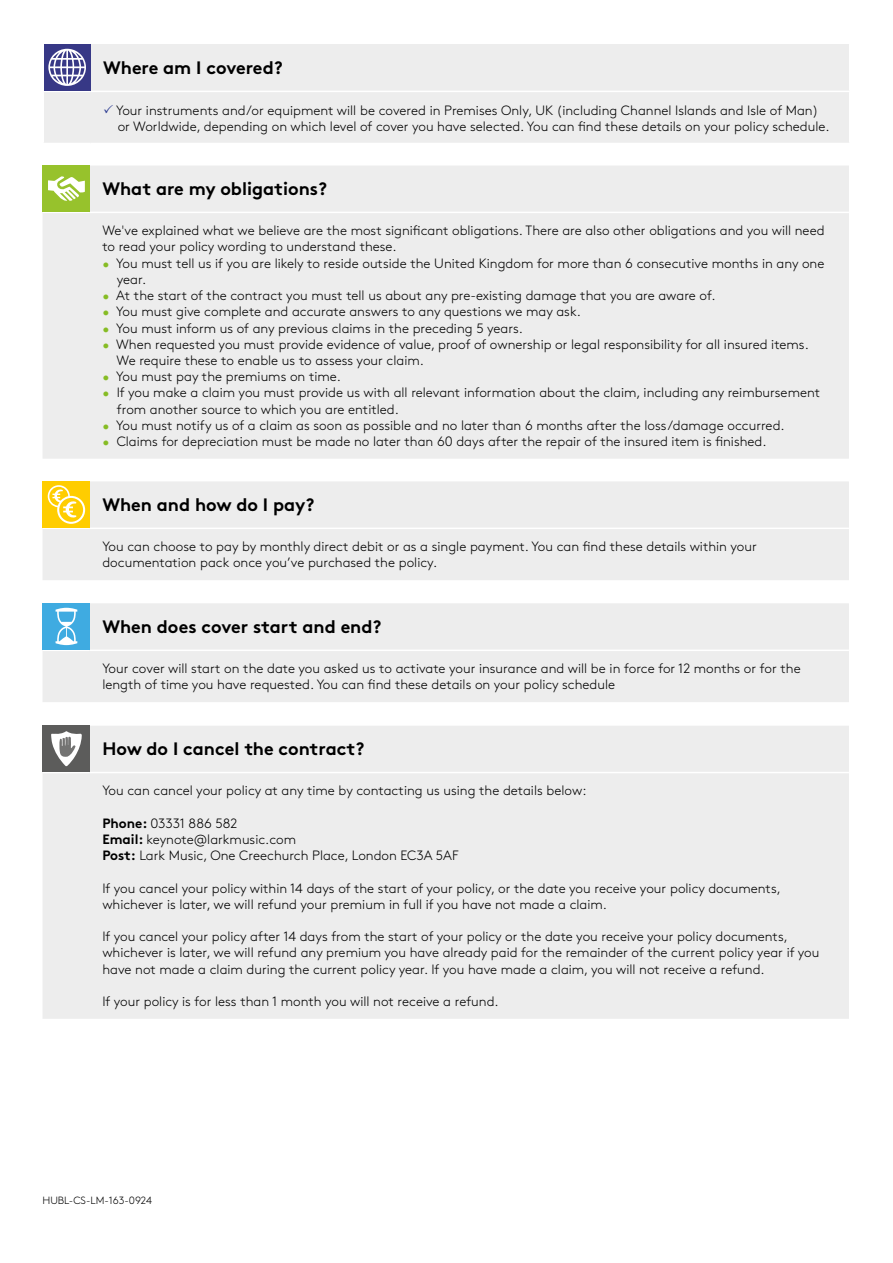
<style>
.page{position:relative;width:893px;height:1263px;background:#fff}
.page>*{position:absolute;margin:0;border:0;box-sizing:border-box;transform-origin:0 0}
.t1{font:700 18px "Brown";color:#000}
.t2{font:300 13.5px/16.2px "Brown";color:#000}
.t3{font:300 10.5px "Brown";color:#000}
.s1{color:#86bc24}
.s2{font-weight:700}
</style>
<div class="page">
<div style="left:44px;top:44px;width:805px;height:99px;background:#ededed"></div>
<hr style="left:43px;top:91px;width:47px;height:1px;background:#fff">
<hr style="left:90px;top:91px;width:760px;height:1px;background:#fff">
<div style="left:44px;top:44px;width:46px;height:47px;background:#373886"></div>
<svg style="left:48px;top:49px;width:38px;height:37px"></svg>
<div style="left:43px;top:166px;width:806px;height:293px;background:#ededed"></div>
<hr style="left:43px;top:212px;width:47px;height:1px;background:#fff">
<hr style="left:90px;top:212px;width:759px;height:1px;background:#fff">
<div style="left:43px;top:166px;width:47px;height:46px;background:#97c22c"></div>
<svg style="left:48px;top:176px;width:37px;height:25px"></svg>
<div style="left:43px;top:726px;width:806px;height:293px;background:#ededed"></div>
<hr style="left:43px;top:772px;width:47px;height:1px;background:#fff">
<hr style="left:90px;top:772px;width:759px;height:1px;background:#fff">
<div style="left:43px;top:726px;width:47px;height:46px;background:#5c5c5b"></div>
<svg style="left:51px;top:731px;width:31px;height:35px"></svg>
<div style="left:43px;top:603px;width:806px;height:99px;background:#ededed"></div>
<hr style="left:43px;top:649px;width:47px;height:2px;background:#fff">
<hr style="left:90px;top:649px;width:759px;height:2px;background:#fff">
<div style="left:43px;top:603px;width:47px;height:46px;background:#3fabe1"></div>
<svg style="left:56px;top:608px;width:21px;height:37px"></svg>
<div style="left:43px;top:481px;width:806px;height:99px;background:#ededed"></div>
<hr style="left:43px;top:528px;width:47px;height:1px;background:#fff">
<hr style="left:90px;top:528px;width:759px;height:1px;background:#fff">
<div style="left:43px;top:481px;width:47px;height:47px;background:#ffcd00"></div>
<svg style="left:48px;top:485px;width:37px;height:39px"></svg>
<svg style="left:104px;top:104px;width:9px;height:9px"></svg>
<h1 class="t1" style="left:103px;top:53px;width:181px">Where am I covered?</h1>
<p class="t2" style="left:116px;top:101px;width:715px">Your instruments and/or equipment will be covered in Premises Only, UK (including Channel Islands and Isle of Man) or Worldwide, depending on which level of cover you have selected. You can find these details on your policy schedule.</p>
<h1 class="t1" style="left:102px;top:174px;width:226px">What are my obligations?</h1>
<p class="t2" style="left:102px;top:222px;width:724px">We've explained what we believe are the most significant obligations. There are also other obligations and you will need to read your policy wording to understand these.</p>
<p class="t2" style="left:117px;top:254px;width:709px;text-indent:-14px"><span class="s1">•</span> You must tell us if you are likely to reside outside the United Kingdom for more than 6 consecutive months in any one year.</p>
<p class="t2" style="left:102px;top:286px;width:615px"><span class="s1">•</span> At the start of the contract you must tell us about any pre-existing damage that you are aware of.</p>
<p class="t2" style="left:102px;top:303px;width:480px"><span class="s1">•</span> You must give complete and accurate answers to any questions we may ask.</p>
<p class="t2" style="left:102px;top:319px;width:422px"><span class="s1">•</span> You must inform us of any previous claims in the preceding 5 years.</p>
<p class="t2" style="left:117px;top:335px;width:694px;text-indent:-14px"><span class="s1">•</span> When requested you must provide evidence of value, proof of ownership or legal responsibility for all insured items.<br>We require these to enable us to assess your claim.</p>
<p class="t2" style="left:102px;top:367px;width:240px"><span class="s1">•</span> You must pay the premiums on time.</p>
<p class="t2" style="left:117px;top:384px;width:705px;text-indent:-15px"><span class="s1">•</span> If you make a claim you must provide us with all relevant information about the claim, including any reimbursement from another source to which you are entitled.</p>
<p class="t2" style="left:102px;top:416px;width:684px"><span class="s1">•</span> You must notify us of a claim as soon as possible and no later than 6 months after the loss/damage occurred.</p>
<p class="t2" style="left:102px;top:432px;width:666px"><span class="s1">•</span> Claims for depreciation must be made no later than 60 days after the repair of the insured item is finished.</p>
<h1 class="t1" style="left:102px;top:490px;width:214px">When and how do I pay?</h1>
<p class="t2" style="left:102px;top:537px;width:656px">You can choose to pay by monthly direct debit or as a single payment. You can find these details within your documentation pack once you’ve purchased the policy.</p>
<h1 class="t1" style="left:102px;top:612px;width:281px">When does cover start and end?</h1>
<p class="t2" style="left:102px;top:659px;width:700px">Your cover will start on the date you asked us to activate your insurance and will be in force for 12 months or for the length of time you have requested. You can find these details on your policy schedule</p>
<h1 class="t1" style="left:102px;top:735px;width:263px">How do I cancel the contract?</h1>
<p class="t2" style="left:102px;top:782px;width:486px">You can cancel your policy at any time by contacting us using the details below:</p>
<p class="t2" style="left:102px;top:814px;width:358px"><span class="s2">Phone:</span> 03331 886 582<br><span class="s2">Email:</span> keynote@larkmusic.com<br><span class="s2">Post:</span> Lark Music, One Creechurch Place, London EC3A 5AF</p>
<p class="t2" style="left:102px;top:879px;width:680px">If you cancel your policy within 14 days of the start of your policy, or the date you receive your policy documents, whichever is later, we will refund your premium in full if you have not made a claim.</p>
<p class="t2" style="left:102px;top:927px;width:719px">If you cancel your policy after 14 days from the start of your policy or the date you receive your policy documents, whichever is later, we will refund any premium you have already paid for the remainder of the current policy year if you have not made a claim during the current policy year. If you have made a claim, you will not receive a refund.</p>
<p class="t2" style="left:102px;top:992px;width:398px">If your policy is for less than 1 month you will not receive a refund.</p>
<p class="t3" style="left:43px;top:1193px;width:111px">HUBL-CS-LM-163-0924</p>
</div>
